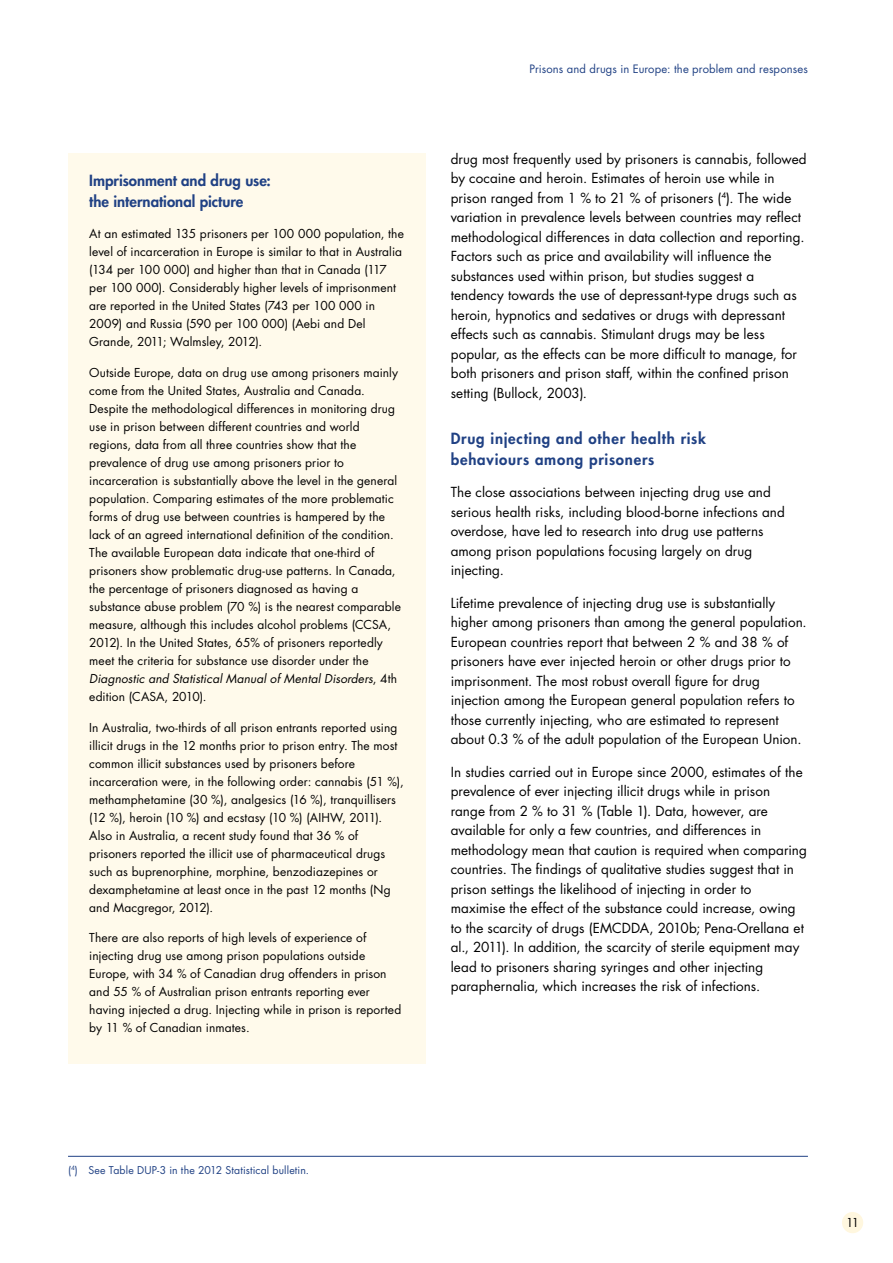
<style>
.page{position:relative;width:893px;height:1263px;background:#fff}
.page>*{position:absolute;margin:0;border:0;box-sizing:border-box;transform-origin:0 0}
._03-Titulo_03{font:800 15px/21px "Futura";letter-spacing:.05em;color:#204184}
._07-Titulo_caja_amar{font:800 15px/21px "Futura";color:#204184}
._04-Texto_general{font:13.5px/19.5px "Futura";letter-spacing:.005em;color:#000}
._08-Texto_caja_amari{font:12px/18px "Futura";letter-spacing:.01em;color:#000}
.t1{font:11.25px "Futura";letter-spacing:.01em;color:#204184}
._05-Notas{font:10.5px "Futura";letter-spacing:.01em;color:#204184}
.s1{font-style:italic}
</style>
<div class="page">
<div style="left:842px;top:1212px;width:21px;height:21px;background:#fff7df;border-radius:50%"></div>
<div style="left:68px;top:153px;width:357px;height:910px;background:#fffaeb"></div>
<hr style="left:68px;top:1156px;width:740px;height:1px;background:#204184">
<p class="_07-Titulo_caja_amar" style="left:89px;top:170px;width:183px">Imprisonment and drug use: the international picture</p>
<p class="_08-Texto_caja_amari" style="left:89px;top:224px;width:316px">At an estimated 135 prisoners per 100 000 population, the level of incarceration in Europe is similar to that in Australia (134 per 100 000) and higher than that in Canada (117 per 100 000). Considerably higher levels of imprisonment are reported in the United States (743 per 100 000 in 2009) and Russia (590 per 100 000) (Aebi and Del Grande, 2011; Walmsley, 2012).</p>
<p class="_08-Texto_caja_amari" style="left:89px;top:363px;width:313px">Outside Europe, data on drug use among prisoners mainly come from the United States, Australia and Canada.<br>Despite the methodological differences in monitoring drug use in prison between different countries and world regions, data from all three countries show that the prevalence of drug use among prisoners prior to incarceration is substantially above the level in the general population. Comparing estimates of the more problematic forms of drug use between countries is hampered by the lack of an agreed international definition of the condition.<br>The available European data indicate that one-third of prisoners show problematic drug-use patterns. In Canada, the percentage of prisoners diagnosed as having a substance abuse problem (70 %) is the nearest comparable measure, although this includes alcohol problems (CCSA, 2012). In the United States, 65% of prisoners reportedly meet the criteria for substance use disorder under the <span class="s1">Diagnostic and Statistical Manual of Mental Disorders</span>, 4th edition (CASA, 2010).</p>
<p class="_08-Texto_caja_amari" style="left:89px;top:718px;width:316px">In Australia, two-thirds of all prison entrants reported using illicit drugs in the 12 months prior to prison entry. The most common illicit substances used by prisoners before incarceration were, in the following order: cannabis (51 %), methamphetamine (30 %), analgesics (16 %), tranquillisers (12 %), heroin (10 %) and ecstasy (10 %) (AIHW, 2011).<br>Also in Australia, a recent study found that 36 % of prisoners reported the illicit use of pharmaceutical drugs such as buprenorphine, morphine, benzodiazepines or dexamphetamine at least once in the past 12 months (Ng and Macgregor, 2012).</p>
<p class="_08-Texto_caja_amari" style="left:89px;top:929px;width:313px">There are also reports of high levels of experience of injecting drug use among prison populations outside Europe, with 34 % of Canadian drug offenders in prison and 55 % of Australian prison entrants reporting ever having injected a drug. Injecting while in prison is reported by 11 % of Canadian inmates.</p>
<p class="t1" style="left:529px;top:61px;width:280px">Prisons and drugs in Europe: the problem and responses</p>
<p class="_04-Texto_general" style="left:451px;top:149px;width:357px">drug most frequently used by prisoners is cannabis, followed by cocaine and heroin. Estimates of heroin use while in prison ranged from 1 % to 21 % of prisoners (<sup>4</sup>). The wide variation in prevalence levels between countries may reflect methodological differences in data collection and reporting.<br>Factors such as price and availability will influence the substances used within prison, but studies suggest a tendency towards the use of depressant-type drugs such as heroin, hypnotics and sedatives or drugs with depressant effects such as cannabis. Stimulant drugs may be less popular, as the effects can be more difficult to manage, for both prisoners and prison staff, within the confined prison setting (Bullock, 2003).</p>
<p class="_03-Titulo_03" style="left:451px;top:428px;width:257px">Drug injecting and other health risk behaviours among prisoners</p>
<p class="_04-Texto_general" style="left:451px;top:483px;width:336px">The close associations between injecting drug use and serious health risks, including blood-borne infections and overdose, have led to research into drug use patterns among prison populations focusing largely on drug injecting.</p>
<p class="_04-Texto_general" style="left:451px;top:593px;width:357px">Lifetime prevalence of injecting drug use is substantially higher among prisoners than among the general population.<br>European countries report that between 2 % and 38 % of prisoners have ever injected heroin or other drugs prior to imprisonment. The most robust overall figure for drug injection among the European general population refers to those currently injecting, who are estimated to represent about 0.3 % of the adult population of the European Union.</p>
<p class="_04-Texto_general" style="left:451px;top:762px;width:358px">In studies carried out in Europe since 2000, estimates of the prevalence of ever injecting illicit drugs while in prison range from 2 % to 31 % (Table 1). Data, however, are available for only a few countries, and differences in methodology mean that caution is required when comparing countries. The findings of qualitative studies suggest that in prison settings the likelihood of injecting in order to maximise the effect of the substance could increase, owing to the scarcity of drugs (EMCDDA, 2010b; Pena-Orellana et al., 2011). In addition, the scarcity of sterile equipment may lead to prisoners sharing syringes and other injecting paraphernalia, which increases the risk of infections.</p>
<p class="_05-Notas" style="left:68px;top:1162px;width:243px">(<sup>4</sup>) See Table DUP-3 in the 2012 Statistical bulletin.</p>
<p class="_08-Texto_caja_amari" style="left:846px;top:1214px;width:15px">11</p>
</div>
